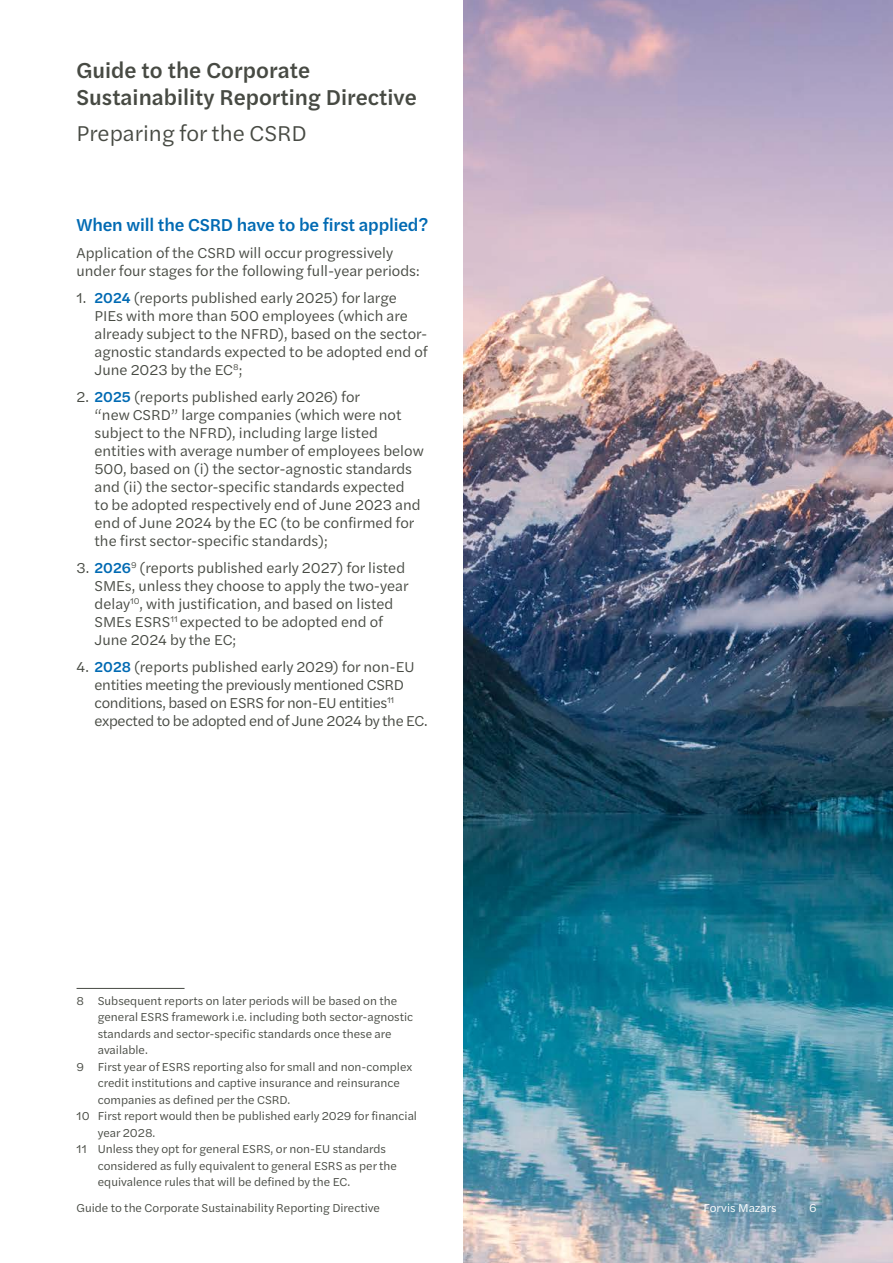
<style>
.page{position:relative;width:893px;height:1263px;background:#fff}
.page>*{position:absolute;margin:0;border:0;box-sizing:border-box;transform-origin:0 0}
.t1{font:500 22.5px/27px "Halyard Text";color:#474a43}
.t2{font:22.5px "Halyard Text";color:#474a43}
.t3{font:500 18px "Halyard Text";letter-spacing:-.01em;color:#006ab3}
.t4{font:15px/18px "Halyard Text";color:#474a43}
.t5{font:15px/18px "Halyard Text";letter-spacing:-.02em;color:#474a43}
.t6{font:12px "Halyard Text";color:#474a43}
.t7{font:12px "Halyard Text";color:#fff}
.s1{font-weight:500;color:#006ab3}
</style>
<div class="page">
<hr style="left:77px;top:988px;width:108px;height:1px;background:#474a43">
<img style="left:464px;top:0;width:429px;height:1263px">
<h1 class="t1" style="left:77px;top:56px;width:342px">Guide to the Corporate<br>Sustainability Reporting Directive</h1>
<h1 class="t2" style="left:77px;top:117px;width:232px">Preparing for the CSRD</h1>
<p class="t3" style="left:77px;top:212px;width:353px">When will the CSRD have to be first applied?</p>
<p class="t4" style="left:77px;top:243px;width:345px">Application of the CSRD will occur progressively under four stages for the following full-year periods:</p>
<p class="t4" style="left:95px;top:288px;width:335px;text-indent:-18px">1. <span class="s1">2024</span> (reports published early 2025) for large PIEs with more than 500 employees (which are already subject to the NFRD), based on the sector&shy;agnostic standards expected to be adopted end of June 2023 by the EC<sup>8</sup>;</p>
<p class="t4" style="left:95px;top:387px;width:331px;text-indent:-18px">2. <span class="s1">2025</span> (reports published early 2026) for<br>“new CSRD” large companies (which were not subject to the NFRD), including large listed entities with average number of employees below 500, based on (i) the sector-agnostic standards and (ii) the sector-specific standards expected<br>to be adopted respectively end of June 2023 and end of June 2024 by the EC (to be confirmed for the first sector-specific standards);</p>
<p class="t4" style="left:95px;top:558px;width:316px;text-indent:-18px">3. <span class="s1">2026</span><sup>9</sup> (reports published early 2027) for listed SMEs, unless they choose to apply the two-year delay<sup>10</sup>, with justification, and based on listed SMEs ESRS<sup>11</sup> expected to be adopted end of June 2024 by the EC;</p>
<p class="t5" style="left:95px;top:657px;width:335px;text-indent:-18px">4. <span class="s1">2028</span> (reports published early 2029) for non-EU entities meeting the previously mentioned CSRD conditions, based on ESRS for non-EU entities<sup>11 </sup>expected to be adopted end of June 2024 by the EC.</p>
<p class="t6" style="left:77px;top:992px;width:322px">8 Subsequent reports on later periods will be based on the</p>
<p class="t6" style="left:98px;top:1009px;width:317px">general ESRS framework i.e. including both sector-agnostic</p>
<p class="t6" style="left:98px;top:1025px;width:295px">standards and sector-specific standards once these are</p>
<p class="t6" style="left:98px;top:1042px;width:52px">available.</p>
<p class="t6" style="left:77px;top:1058px;width:337px">9 First year of ESRS reporting also for small and non-complex</p>
<p class="t6" style="left:98px;top:1075px;width:304px">credit institutions and captive insurance and reinsurance</p>
<p class="t6" style="left:98px;top:1091px;width:194px">companies as defined per the CSRD.</p>
<p class="t6" style="left:77px;top:1108px;width:342px">10 First report would then be published early 2029 for financial</p>
<p class="t6" style="left:98px;top:1124px;width:59px">year 2028.</p>
<p class="t6" style="left:77px;top:1141px;width:311px">11 Unless they opt for general ESRS, or non-EU standards</p>
<p class="t6" style="left:98px;top:1157px;width:301px">considered as fully equivalent to general ESRS as per the</p>
<p class="t6" style="left:98px;top:1174px;width:254px">equivalence rules that will be defined by the EC.</p>
<p class="t6" style="left:77px;top:1199px;width:305px">Guide to the Corporate Sustainability Reporting Directive</p>
<p class="t7" style="left:703px;top:1199px;width:75px">Forvis Mazars</p>
<p class="t7" style="left:809px;top:1199px;width:8px">6</p>
</div>
